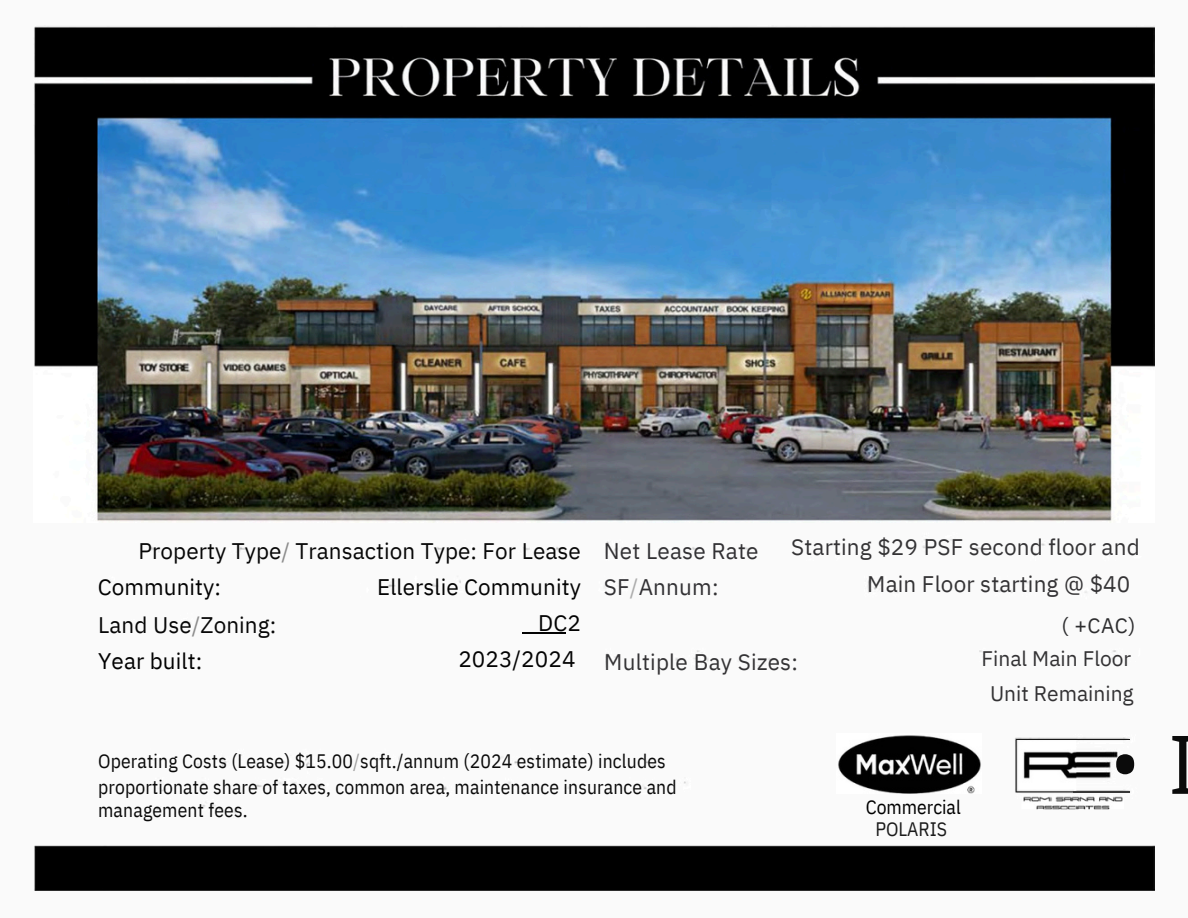
<style>
.page{position:relative;width:1188px;height:918px;background:#fff}
.page>*{position:absolute;margin:0;border:0;box-sizing:border-box;transform-origin:0 0}
.t1{font:81px "Noto Sans";color:#0b0b0b}
.t2{font:22.5px/36px "IBM Plex Sans";letter-spacing:.005em;color:#070707;text-align:right}
.t3{font:22.5px "IBM Plex Sans";letter-spacing:.005em;color:#343335}
.t4{font:22.5px/36px "IBM Plex Sans";letter-spacing:.01em;color:#323134}
.t5{font:22.5px "IBM Plex Sans";color:#020202}
.t6{font:21px "IBM Plex Sans";color:#333234}
.t7{font:21px "IBM Plex Sans";color:#2d2d2f}
.t8{font:19.5px "IBM Plex Sans Cond";letter-spacing:.01em;color:#0a0a0a}
.t9{font:19.5px/22.5px "IBM Plex Sans Cond";color:#000;text-align:center}
.s1{color:#8c8c8c}
.s2{color:#030303}
.s3{color:#010101}
.s4{color:#acacac}
.s5{color:#a0a0a0}
.s6{color:#1b1b1b}
</style>
<div class="page">
<img style="left:34px;top:26px;width:1120px;height:497px">
<img style="left:838px;top:735px;width:143px;height:59px">
<img style="left:1015px;top:737px;width:109px;height:72px">
<div style="left:34px;top:846px;width:1120px;height:45px;background:#000"></div>
<hr style="left:522px;top:633px;width:43px;height:1px;background:#030303">
<hr style="left:1016px;top:739px;width:114px;height:1px;background:#181818">
<hr style="left:1074px;top:791px;width:56px;height:1px;background:#383838">
<p class="t2" style="left:139px;top:532px;width:444px">Property Type<span class="s1">/</span> Transaction Type: For Lease<br><span class="s2">Ellerslie Community<br>DC2<br>2023/2024</span></p>
<p class="t5" style="left:98px;top:572px;width:125px">Community:</p>
<p class="t2" style="left:98px;top:606px;width:180px;text-align:left">Land Use<span class="s1">/</span>Zoning:<br><span class="s3">Year built:</span></p>
<h3 class="t3" style="left:791px;top:532px;width:350px">Starting $29 PSF second floor and</h3>
<h2 class="t3" style="left:867px;top:569px;width:265px">Main Floor starting @ $40</h2>
<h3 class="t7" style="left:1062px;top:611px;width:75px">( +CAC)</h3>
<h3 class="t6" style="left:982px;top:645px;width:151px">Final Main Floor</h3>
<h3 class="t6" style="left:990px;top:679px;width:145px">Unit Remaining</h3>
<h3 class="t4" style="left:604px;top:532px;width:156px">Net Lease Rate<br>SF<span class="s4">/</span>Annum:</h3>
<h3 class="t3" style="left:604px;top:647px;width:195px">Multiple Bay Sizes:</h3>
<p class="t8" style="left:98px;top:748px;width:569px">Operating Costs (Lease) $15.00<span class="s5">/</span>sqft./annum (2024 estimate) includes</p>
<p class="t8" style="left:98px;top:774px;width:580px">proportionate share of taxes, common area, maintenance insurance and</p>
<h1 class="t8" style="left:98px;top:797px;width:151px">management fees.</h1>
<p class="t9" style="left:866px;top:795px;width:97px">Commercial<br><span class="s6">POLARIS</span></p>
<p class="t1" style="left:1110px;top:707px;width:88px">• I</p>
</div>
